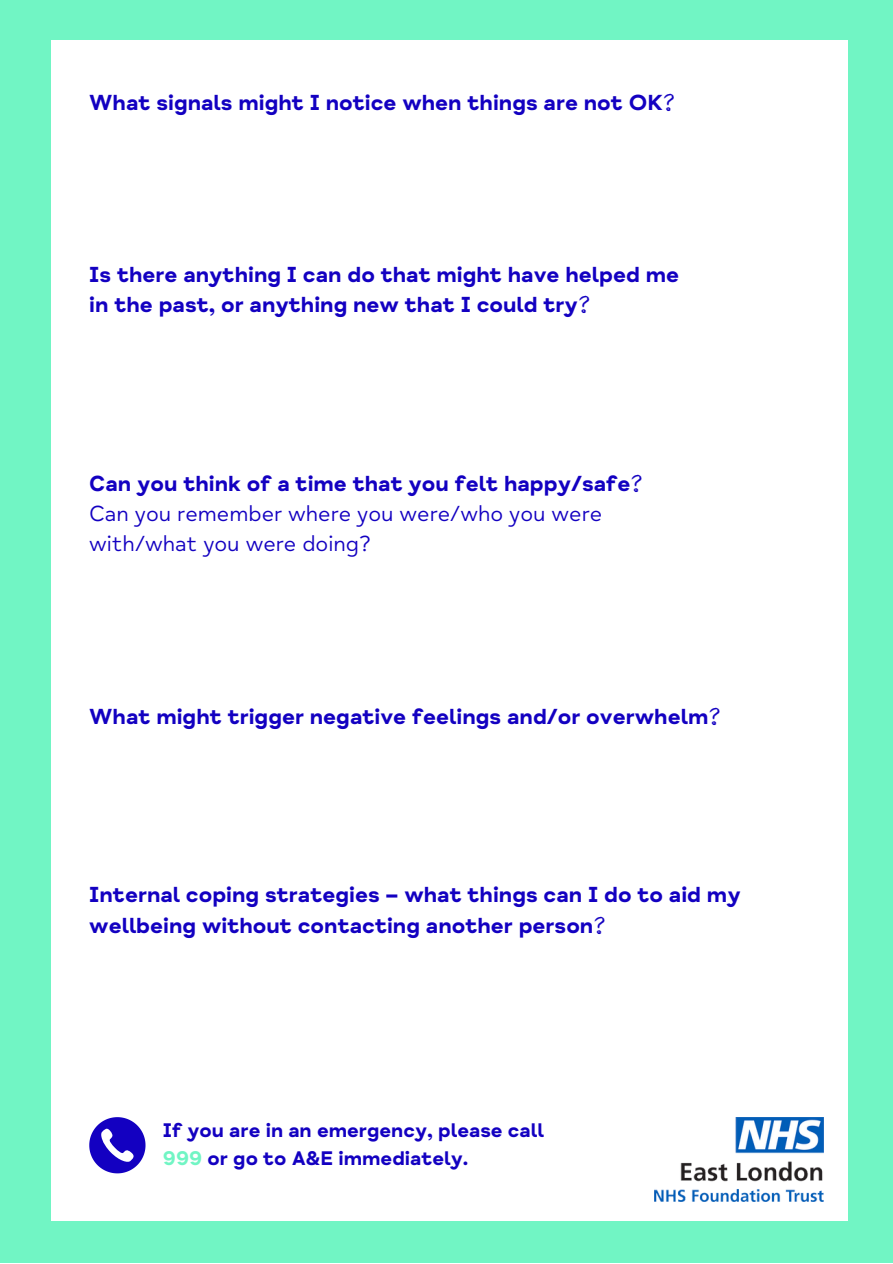
<style>
.page{position:relative;width:893px;height:1264px;background:#fff}
.page>*{position:absolute;margin:0;border:0;box-sizing:border-box;transform-origin:0 0}
.t1{font:22.35px/30.3px "Mind Meridian Display";color:#1300c1}
.t2{font:22.35px "Mind Meridian";color:#1300c1}
.t3{font:20.25px "Mind Meridian Display";color:#1300c1}
.s1{color:#71f5c4}
</style>
<div class="page">
<div style="left:0;top:0;width:892px;height:1262px;background:#71f5c4"></div>
<div style="left:51px;top:40px;width:796px;height:1180px;background:#fff"></div>
<img style="left:654px;top:1117px;width:169px;height:84px">
<svg style="left:89px;top:1117px;width:56px;height:56px"></svg>
<p class="t1" style="left:89px;top:87px;width:588px">What signals might I notice when things are not OK?</p>
<p class="t1" style="left:89px;top:259px;width:591px">Is there anything I can do that might have helped me</p>
<p class="t1" style="left:89px;top:290px;width:503px">in the past, or anything new that I could try?</p>
<p class="t1" style="left:89px;top:468px;width:555px">Can you think of a time that you felt happy/safe?</p>
<p class="t2" style="left:89px;top:500px;width:514px">Can you remember where you were/who you were</p>
<p class="t2" style="left:89px;top:530px;width:283px">with/what you were doing?</p>
<p class="t1" style="left:89px;top:701px;width:633px">What might trigger negative feelings and/or overwhelm?</p>
<p class="t1" style="left:89px;top:880px;width:653px">Internal coping strategies – what things can I do to aid my wellbeing without contacting another person?</p>
<p class="t3" style="left:163px;top:1117px;width:382px">If you are in an emergency, please call</p>
<p class="t3" style="left:163px;top:1145px;width:307px"><span class="s1">999</span> or go to A&amp;E immediately.</p>
</div>
